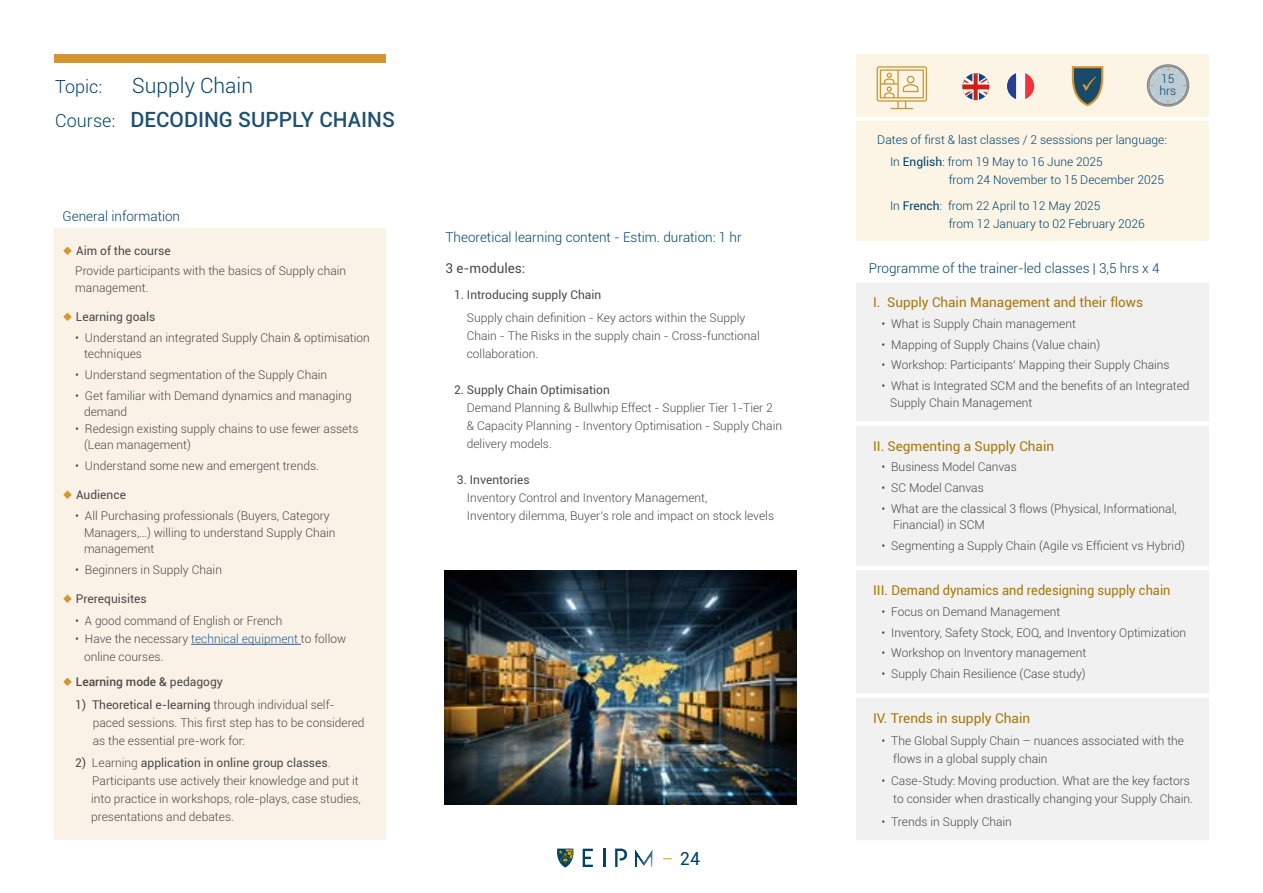
<style>
.page{position:relative;width:1263px;height:893px;background:#fff}
.page>*{position:absolute;margin:0;border:0;box-sizing:border-box;transform-origin:0 0}
.t1{font:500 21px/33.8px "Roboto";color:#1d5071}
.t2{font:300 18px "Roboto";color:#004369}
.t3{font:18px "Roboto";color:#004369}
.t4{font:13.5px "Roboto";color:#a97604}
.t5{font:300 13.5px "Roboto";color:#004369}
.t6{font:13.5px "Roboto";color:#4a4a49}
.t7{font:300 12px/18px "Roboto";color:#4a4a49}
.t8{font:300 12px/22.2px "Roboto";color:#004369}
.t9{font:12px "Roboto";color:#4a4a49}
.t10{font:500 12px "Roboto";color:#4a4a49}
.s1{font-weight:300;color:#004369}
.s2{font-weight:300;font-size:18px;color:#004369}
.s3{color:#d59530}
.s4{font-weight:400}
.s5{color:#265b9b}
</style>
<div class="page">
<svg style="left:603px;top:849px;width:2px;height:18px"></svg>
<svg style="left:583px;top:849px;width:10px;height:18px"></svg>
<svg style="left:615px;top:849px;width:12px;height:18px"></svg>
<svg style="left:635px;top:849px;width:18px;height:18px"></svg>
<svg style="left:557px;top:849px;width:17px;height:18px"></svg>
<div style="left:54px;top:229px;width:332px;height:611px;background:#faf2e6"></div>
<hr style="left:191px;top:644px;width:110px;height:1px;background:#265b9b">
<div style="left:856px;top:122px;width:353px;height:119px;background:#fcf4e5"></div>
<div style="left:54px;top:54px;width:332px;height:9px;background:#d59530"></div>
<div style="left:856px;top:283px;width:353px;height:557px;background:#f1f1f1"></div>
<div style="left:856px;top:421px;width:353px;height:5px;background:#fff"></div>
<hr style="left:856px;top:566px;width:353px;height:4px;background:#fff">
<div style="left:856px;top:693px;width:353px;height:5px;background:#fff"></div>
<img style="left:444px;top:571px;width:352px;height:234px">
<div style="left:856px;top:54px;width:353px;height:62px;background:#fcf4e5"></div>
<svg style="left:877px;top:66px;width:50px;height:43px"></svg>
<svg style="left:1146px;top:64px;width:44px;height:43px"></svg>
<svg style="left:962px;top:73px;width:27px;height:27px"></svg>
<svg style="left:1007px;top:72px;width:27px;height:28px"></svg>
<svg style="left:1072px;top:66px;width:31px;height:40px"></svg>
<h1 class="t1" style="left:55px;top:71px;width:341px;text-indent:77px"><span class="s1">Supply Chain<br></span><span class="s2">Course:</span> DECODING SUPPLY CHAINS</h1>
<h2 class="t2" style="left:55px;top:79px;width:49px">Topic:</h2>
<p class="t5" style="left:63px;top:210px;width:119px">General information</p>
<p class="t7" style="left:75px;top:241px;width:272px;line-height:20.7px;text-indent:-13px"><span class="s3">◆</span> <span class="s4">Aim of the course<br></span>Provide participants with the basics of Supply chain</p>
<p class="t7" style="left:75px;top:279px;width:75px">management.</p>
<p class="t9" style="left:63px;top:311px;width:94px"><span class="s3">◆</span> Learning goals</p>
<p class="t7" style="left:84px;top:330px;width:287px;line-height:16.5px;text-indent:-9px">• Understand an integrated Supply Chain &amp; optimisation techniques</p>
<p class="t7" style="left:75px;top:367px;width:253px">• Understand segmentation of the Supply Chain</p>
<p class="t7" style="left:84px;top:388px;width:269px;line-height:16.5px;text-indent:-9px">• Get familiar with Demand dynamics and managing demand</p>
<p class="t7" style="left:84px;top:421px;width:276px;line-height:16.5px;text-indent:-9px">• Redesign existing supply chains to use fewer assets (Lean management)</p>
<p class="t7" style="left:75px;top:458px;width:245px">• Understand some new and emergent trends.</p>
<p class="t9" style="left:63px;top:490px;width:65px"><span class="s3">◆</span> Audience</p>
<p class="t7" style="left:84px;top:508px;width:253px;line-height:16.5px;text-indent:-9px">• All Purchasing professionals (Buyers, Category<br>Managers,…) willing to understand Supply Chain management</p>
<p class="t7" style="left:75px;top:561px;width:148px">• Beginners in Supply Chain</p>
<p class="t9" style="left:63px;top:593px;width:86px"><span class="s3">◆</span> Prerequisites</p>
<p class="t7" style="left:75px;top:613px;width:208px">• A good command of English or French</p>
<p class="t7" style="left:84px;top:631px;width:264px;text-indent:-9px">• Have the necessary <span class="s5">technical equipment</span> to follow online courses.</p>
<p class="t10" style="left:63px;top:677px;width:162px"><span class="s3">◆</span> Learning mode &amp; <span class="s4">pedagogy</span></p>
<p class="t7" style="left:93px;top:696px;width:273px;text-indent:-17px"><span class="s4">1) Theoretical e-learning</span> through individual self&shy;paced sessions. This first step has to be considered as the essential pre-work for:</p>
<p class="t7" style="left:91px;top:754px;width:271px;text-indent:-16px"><span class="s4">2)</span> Learning <span class="s4">application in online group classes</span>.<br>Participants use actively their knowledge and put it into practice in workshops, role-plays, case studies, presentations and debates.</p>
<p class="t5" style="left:445px;top:232px;width:298px">Theoretical learning content - Estim. duration: 1 hr</p>
<p class="t6" style="left:445px;top:262px;width:81px">3 e-modules:</p>
<p class="t9" style="left:454px;top:290px;width:149px">1. Introducing supply Chain</p>
<p class="t7" style="left:467px;top:308px;width:294px">Supply chain definition - Key actors within the Supply<br>Chain - The Risks in the supply chain - Cross-functional collaboration.</p>
<p class="t9" style="left:454px;top:384px;width:157px">2. Supply Chain Optimisation</p>
<p class="t7" style="left:467px;top:399px;width:317px">Demand Planning &amp; Bullwhip Effect - Supplier Tier 1-Tier 2 &amp; Capacity Planning - Inventory Optimisation - Supply Chain delivery models.</p>
<p class="t9" style="left:457px;top:474px;width:74px">3. Inventories</p>
<p class="t7" style="left:467px;top:489px;width:309px">Inventory Control and Inventory Management,<br>Inventory dilemma, Buyer’s role and impact on stock levels</p>
<h2 class="t3" style="left:680px;top:851px;width:22px">24</h2>
<p class="t8" style="left:1159px;top:74px;width:18px;line-height:12px">15 hrs</p>
<p class="t8" style="left:890px;top:128px;width:278px;text-indent:-13px">Dates of first &amp; last classes / 2 sesssions per language:<br>In <span class="s4">English</span>: from 19 May to 16 June 2025</p>
<p class="t8" style="left:949px;top:169px;width:217px">from 24 November to 15 December 2025</p>
<p class="t8" style="left:949px;top:198px;width:197px;line-height:18px;text-indent:-59px">In <span class="s4">French</span>: from 22 April to 12 May 2025<br>from 12 January to 02 February 2026</p>
<p class="t5" style="left:869px;top:262px;width:292px">Programme of the trainer-led classes | 3,5 hrs x 4</p>
<p class="t4" style="left:873px;top:296px;width:272px">I. Supply Chain Management and their flows</p>
<p class="t7" style="left:881px;top:315px;width:196px">• What is Supply Chain management</p>
<p class="t7" style="left:881px;top:336px;width:220px">• Mapping of Supply Chains (Value chain)</p>
<p class="t7" style="left:881px;top:357px;width:290px">• Workshop: Participants’ Mapping their Supply Chains</p>
<p class="t7" style="left:890px;top:377px;width:301px;line-height:16.5px;text-indent:-9px">• What is Integrated SCM and the benefits of an Integrated<br>Supply Chain Management</p>
<p class="t4" style="left:873px;top:440px;width:183px">II. Segmenting a Supply Chain</p>
<p class="t7" style="left:881px;top:459px;width:137px">• Business Model Canvas</p>
<p class="t7" style="left:881px;top:480px;width:104px">• SC Model Canvas</p>
<p class="t7" style="left:893px;top:501px;width:285px;line-height:16.5px;text-indent:-12px">• What are the classical 3 flows (Physical, Informational,<br>Financial) in SCM</p>
<p class="t7" style="left:881px;top:536px;width:305px">• Segmenting a Supply Chain (Agile vs Efficient vs Hybrid)</p>
<p class="t4" style="left:873px;top:584px;width:299px">III. Demand dynamics and redesigning supply chain</p>
<p class="t7" style="left:881px;top:603px;width:180px">• Focus on Demand Management</p>
<p class="t7" style="left:881px;top:624px;width:306px">• Inventory, Safety Stock, EOQ, and Inventory Optimization</p>
<p class="t7" style="left:881px;top:645px;width:206px">• Workshop on Inventory management</p>
<p class="t7" style="left:881px;top:666px;width:206px">• Supply Chain Resilience (Case study)</p>
<p class="t4" style="left:873px;top:712px;width:159px">IV. Trends in supply Chain</p>
<p class="t7" style="left:893px;top:733px;width:292px;text-indent:-12px">• The Global Supply Chain – nuances associated with the flows in a global supply chain</p>
<p class="t7" style="left:881px;top:773px;width:313px;text-align:right">• Case-Study: Moving production. What are the key factors to consider when drastically changing your Supply Chain.</p>
<p class="t7" style="left:881px;top:813px;width:132px">• Trends in Supply Chain</p>
</div>
